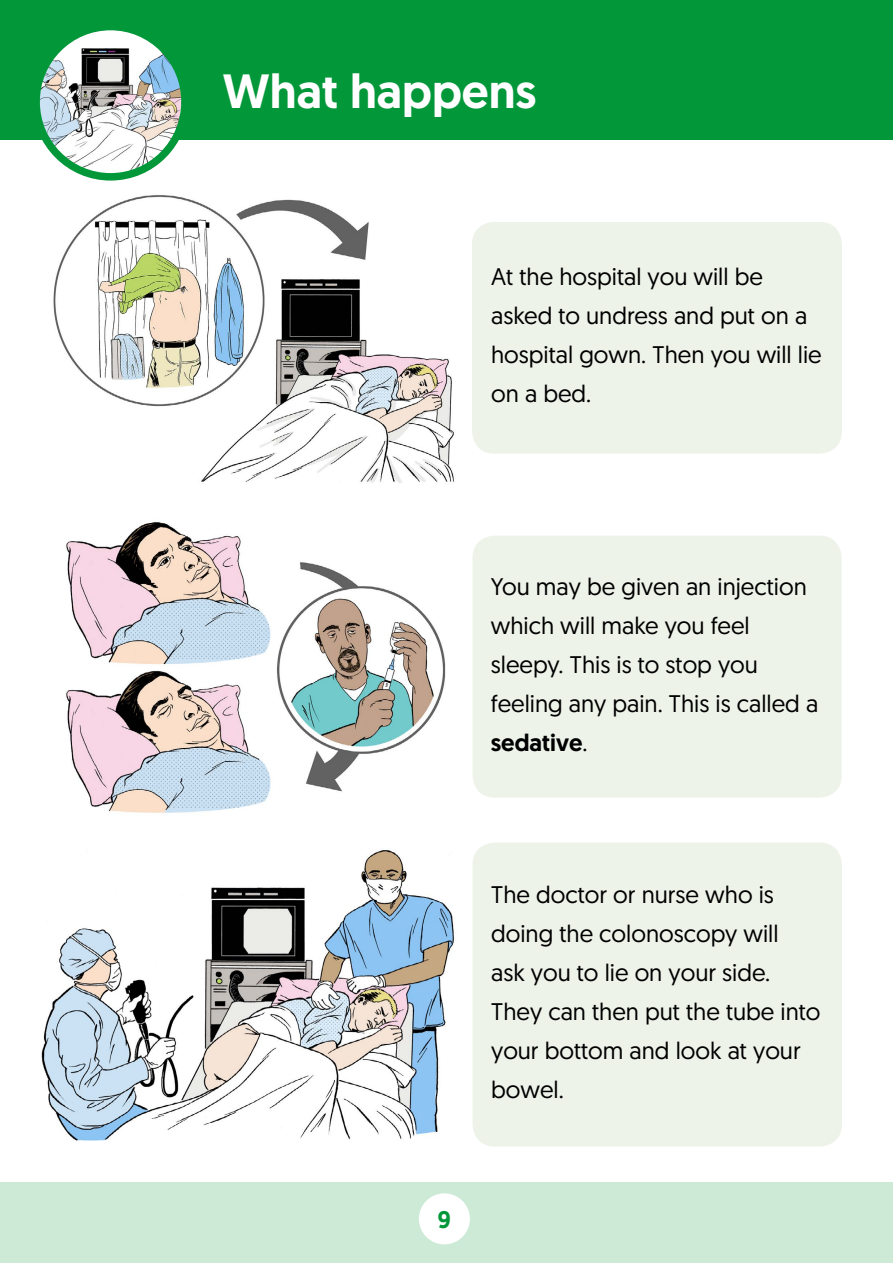
<style>
.page{position:relative;width:893px;height:1263px;background:#fff}
.page>*{position:absolute;margin:0;border:0;box-sizing:border-box;transform-origin:0 0}
.t1{font:500 48px "Geomanist";color:#fff}
.t2{font:24px/39px "Geomanist";color:#000}
.t3{font:500 24px "Geomanist";color:#029739}
.s1{font-weight:500}
</style>
<div class="page">
<div style="left:472px;top:222px;width:370px;height:232px;background:#eef3ea;border-radius:22px"></div>
<div style="left:472px;top:536px;width:370px;height:262px;background:#eef3ea;border-radius:22px"></div>
<div style="left:472px;top:842px;width:370px;height:304px;background:#eef3ea;border-radius:22px"></div>
<img style="left:41px;top:850px;width:414px;height:290px">
<img style="left:53px;top:195px;width:401px;height:288px">
<img style="left:66px;top:522px;width:380px;height:291px">
<div style="left:0;top:0;width:893px;height:140px;background:#029739"></div>
<img style="left:41px;top:32px;width:139px;height:140px">
<div style="left:32px;top:23px;width:157px;height:158px;border:8px solid #029739;border-radius:50%"></div>
<div style="left:0;top:1182px;width:893px;height:81px;background:#cdead7"></div>
<div style="left:419px;top:1193px;width:51px;height:51px;background:#fff;border-radius:50%"></div>
<p class="t1" style="left:223px;top:60px;width:315px">What happens</p>
<p class="t2" style="left:491px;top:257px;width:318px">At the hospital you will be asked to undress and put on a</p>
<p class="t2" style="left:491px;top:335px;width:332px">hospital gown. Then you will lie on a bed.</p>
<p class="t2" style="left:491px;top:566px;width:329px">You may be given an injection which will make you feel sleepy. This is to stop you feeling any pain. This is called a <span class="s1">sedative</span>.</p>
<p class="t2" style="left:491px;top:874px;width:331px">The doctor or nurse who is doing the colonoscopy will<br>ask you to lie on your side.<br>They can then put the tube into your bottom and look at your bowel.</p>
<p class="t3" style="left:438px;top:1203px;width:15px">9</p>
</div>
